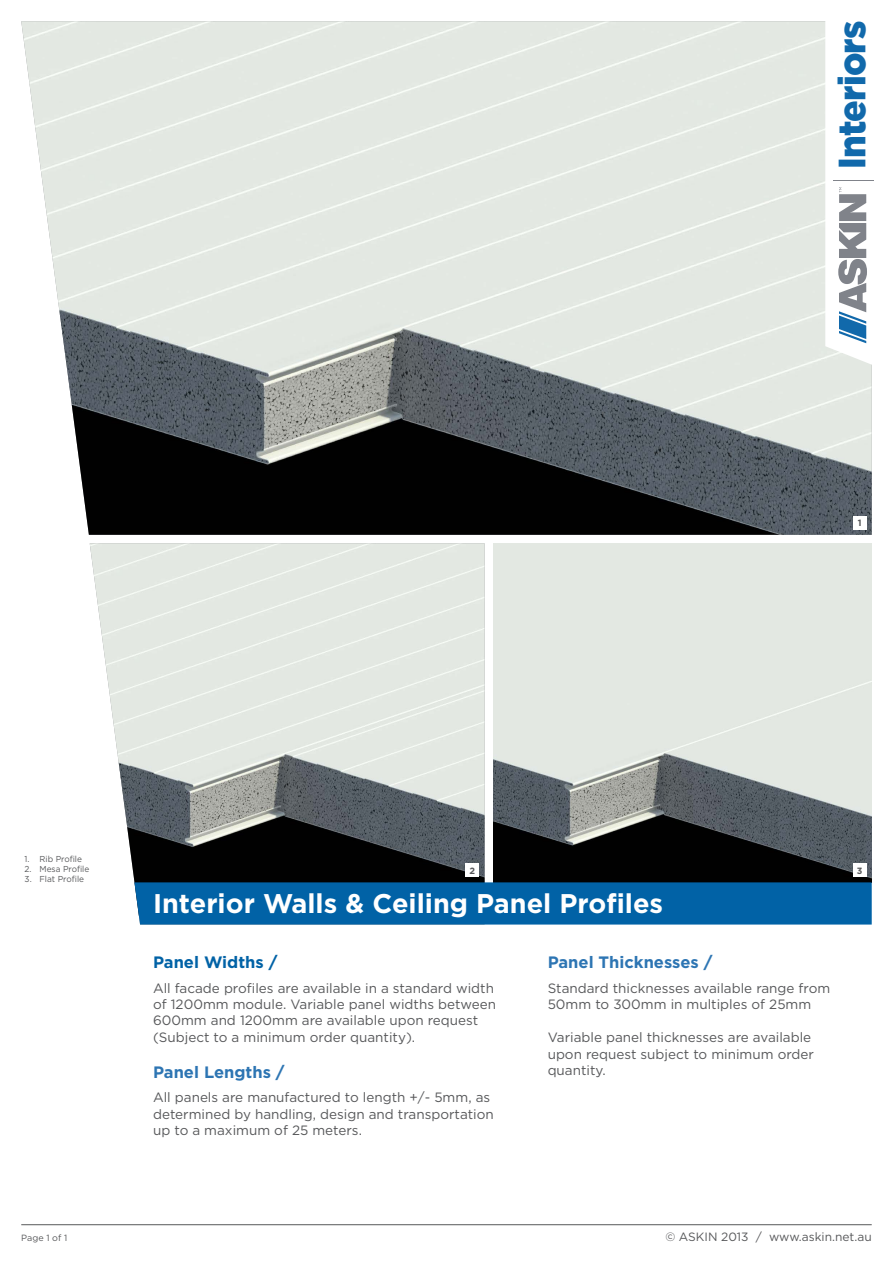
<style>
.page{position:relative;width:893px;height:1263px;background:#fff}
.page>*{position:absolute;margin:0;border:0;box-sizing:border-box;transform-origin:0 0}
.t1{font:900 38.1px "Gotham";letter-spacing:-.02em;color:#1169ab;scale:.94 1}
.Heading{font:700 27px "Gotham";color:#fff}
.Body{font:700 16.5px "Gotham";color:#2d75b3}
.t2{font:700 16.5px "Gotham";color:#0162a6}
.Body-2{font:13.5px/16.2px "Gotham";color:#57585a}
.t3{font:12px "Gotham";color:#57585a}
.t4{font:700 9.15px "Gotham";color:#57585a}
.t5{font:9px "Gotham";color:#57585a}
.Credit_text{font:8.7px "Gotham";color:#57585a;scale:.96 1}
</style>
<div class="page">
<img style="left:493px;top:543px;width:379px;height:339px">
<img style="left:90px;top:543px;width:395px;height:339px">
<img style="left:21px;top:21px;width:851px;height:514px">
<hr style="left:21px;top:1224px;width:851px;height:1px;background:#57585a">
<div style="left:134px;top:882px;width:738px;height:42px;background:#0162a6"></div>
<svg style="left:825px;top:21px;width:48px;height:344px"></svg>
<div style="left:853px;top:863px;width:13px;height:14px;background:#fff"></div>
<div style="left:466px;top:863px;width:13px;height:14px;background:#fff"></div>
<div style="left:853px;top:516px;width:13px;height:13px;background:#fff"></div>
<p class="t1" style="left:830px;top:169px;width:159px;rotate:-90deg">Interiors</p>
<p class="t4" style="left:858px;top:517px;width:5px">1</p>
<p class="Credit_text" style="left:25px;top:853px;width:61px">1. Rib Profile</p>
<p class="Credit_text" style="left:25px;top:863px;width:69px">2. Mesa Profile</p>
<p class="Credit_text" style="left:25px;top:874px;width:63px">3. Flat Profile</p>
<p class="t4" style="left:470px;top:864px;width:7px">2</p>
<p class="t4" style="left:857px;top:864px;width:7px">3</p>
<p class="Heading" style="left:153px;top:885px;width:511px">Interior Walls &amp; Ceiling Panel Profiles</p>
<p class="t2" style="left:153px;top:951px;width:126px">Panel Widths /</p>
<p class="Body-2" style="left:153px;top:980px;width:345px">All facade profiles are available in a standard width of 1200mm module. Variable panel widths between 600mm and 1200mm are available upon request (Subject to a minimum order quantity).</p>
<p class="Body" style="left:153px;top:1061px;width:133px">Panel Lengths /</p>
<p class="Body-2" style="left:153px;top:1089px;width:342px">All panels are manufactured to length +/- 5mm, as determined by handling, design and transportation up to a maximum of 25 meters.</p>
<p class="Body" style="left:548px;top:951px;width:166px">Panel Thicknesses /</p>
<p class="Body-2" style="left:548px;top:980px;width:284px">Standard thicknesses available range from<br>50mm to 300mm in multiples of 25mm</p>
<p class="Body-2" style="left:548px;top:1029px;width:268px">Variable panel thicknesses are available upon request subject to minimum order quantity.</p>
<p class="t5" style="left:21px;top:1232px;width:48px">Page 1 of 1</p>
<p class="t3" style="left:665px;top:1229px;width:208px">© ASKIN 2013 / www.askin.net.au</p>
</div>
